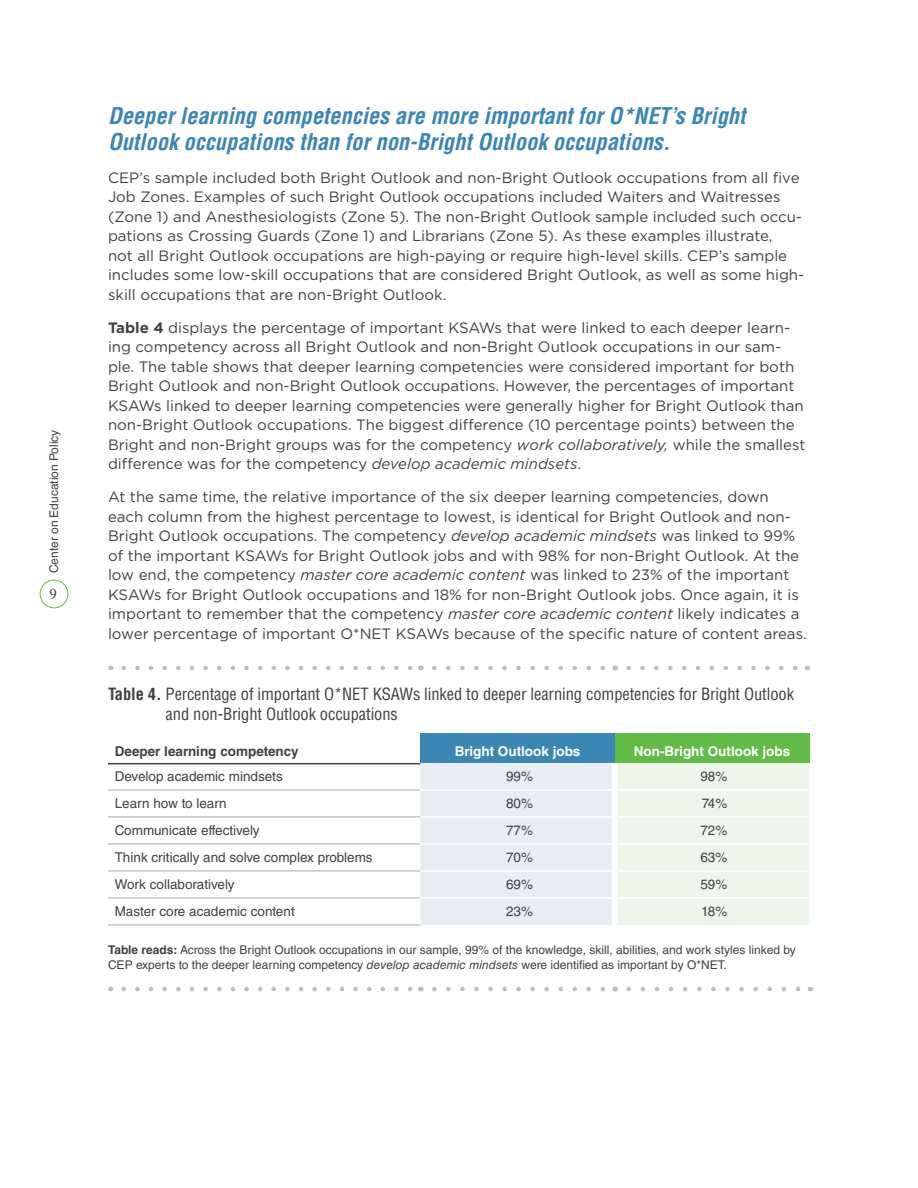
<style>
.page{position:relative;width:918px;height:1188px;background:#fff}
.page>*{position:absolute;margin:0;border:0;box-sizing:border-box;transform-origin:0 0}
.t1{font:italic 700 condensed 22.5px/25.5px "Helvetica LT Std";color:#3c86b4}
.t2{font:condensed 16.5px/19.5px "Helvetica LT Std";letter-spacing:-.005em;color:#414042}
.t3{font:15px/19.5px "Gotham";color:#414042}
.t4{font:15px "Times New Roman";color:#414042}
.t5{font:13.5px "Helvetica LT Std";color:#414042}
.t6{font:700 13.5px "Helvetica LT Std";color:#fff}
.t7{font:700 13.5px "Helvetica LT Std";color:#414042}
.t8{font:12px/15px "Helvetica LT Std";color:#414042}
.s1{font-weight:700}
.s2{font-style:italic}
</style>
<div class="page">
<div style="left:40px;top:580px;width:28px;height:28px;border:1px solid #62bb46;border-radius:50%"></div>
<div style="left:420px;top:733px;width:195px;height:30px;background:#3c86b4"></div>
<div style="left:615px;top:733px;width:194px;height:30px;background:#62bb46"></div>
<svg style="left:420px;top:763px;width:389px;height:162px;background:#eaf1ed"></svg>
<div style="left:612px;top:763px;width:6px;height:26px;background:#fff"></div>
<div style="left:612px;top:791px;width:6px;height:25px;background:#fff"></div>
<div style="left:612px;top:818px;width:6px;height:25px;background:#fff"></div>
<div style="left:612px;top:845px;width:6px;height:25px;background:#fff"></div>
<div style="left:612px;top:872px;width:6px;height:25px;background:#fff"></div>
<div style="left:612px;top:899px;width:6px;height:26px;background:#fff"></div>
<hr style="left:108px;top:790px;width:312px;height:1px;background:#a7a9ac">
<hr style="left:108px;top:817px;width:312px;height:1px;background:#a7a9ac">
<hr style="left:108px;top:844px;width:312px;height:1px;background:#a7a9ac">
<hr style="left:108px;top:871px;width:312px;height:1px;background:#a7a9ac">
<hr style="left:108px;top:898px;width:312px;height:1px;background:#a7a9ac">
<hr style="left:420px;top:789px;width:195px;height:2px;background:#fff">
<hr style="left:615px;top:789px;width:194px;height:2px;background:#fff">
<hr style="left:420px;top:816px;width:195px;height:2px;background:#fff">
<hr style="left:615px;top:816px;width:194px;height:2px;background:#fff">
<hr style="left:420px;top:843px;width:195px;height:2px;background:#fff">
<hr style="left:615px;top:843px;width:194px;height:2px;background:#fff">
<hr style="left:420px;top:870px;width:195px;height:2px;background:#fff">
<hr style="left:615px;top:870px;width:194px;height:2px;background:#fff">
<hr style="left:420px;top:897px;width:195px;height:2px;background:#fff">
<hr style="left:615px;top:897px;width:194px;height:2px;background:#fff">
<svg style="left:124px;top:666px;width:289px;height:4px"></svg>
<svg style="left:434px;top:666px;width:171px;height:4px"></svg>
<svg style="left:629px;top:666px;width:169px;height:4px"></svg>
<svg style="left:124px;top:987px;width:289px;height:4px"></svg>
<svg style="left:434px;top:987px;width:171px;height:4px"></svg>
<svg style="left:629px;top:987px;width:171px;height:4px"></svg>
<hr style="left:108px;top:925px;width:312px;height:1px;background:#a7a9ac">
<hr style="left:108px;top:763px;width:312px;height:1px;background:#414042">
<p class="t8" style="left:47px;top:573px;width:145px;rotate:-90deg">Center on Education Policy</p>
<p class="t4" style="left:50px;top:584px;width:9px">9</p>
<h1 class="t1" style="left:108px;top:103px;width:639px">Deeper learning competencies are more important for O*NET’s Bright<br>Outlook occupations than for non-Bright Outlook occupations.</h1>
<p class="t3" style="left:108px;top:168px;width:698px">CEP’s sample included both Bright Outlook and non-Bright Outlook occupations from all five Job Zones. Examples of such Bright Outlook occupations included Waiters and Waitresses (Zone 1) and Anesthesiologists (Zone 5). The non-Bright Outlook sample included such occu&shy;pations as Crossing Guards (Zone 1) and Librarians (Zone 5). As these examples illustrate,<br>not all Bright Outlook occupations are high-paying or require high-level skills. CEP’s sample includes some low-skill occupations that are considered Bright Outlook, as well as some high&shy;skill occupations that are non-Bright Outlook.</p>
<p class="t3" style="left:108px;top:318px;width:699px"><span class="s1">Table 4</span> displays the percentage of important KSAWs that were linked to each deeper learn&shy;ing competency across all Bright Outlook and non-Bright Outlook occupations in our sam&shy;ple. The table shows that deeper learning competencies were considered important for both Bright Outlook and non-Bright Outlook occupations. However, the percentages of important KSAWs linked to deeper learning competencies were generally higher for Bright Outlook than non-Bright Outlook occupations. The biggest difference (10 percentage points) between the Bright and non-Bright groups was for the competency <span class="s2">work collaboratively,</span> while the smallest difference was for the competency <span class="s2">develop academic mindsets</span>.</p>
<p class="t3" style="left:108px;top:487px;width:700px">At the same time, the relative importance of the six deeper learning competencies, down each column from the highest percentage to lowest, is identical for Bright Outlook and non-Bright Outlook occupations. The competency <span class="s2">develop academic mindsets</span> was linked to 99% of the important KSAWs for Bright Outlook jobs and with 98% for non-Bright Outlook. At the low end, the competency <span class="s2">master core academic content</span> was linked to 23% of the important KSAWs for Bright Outlook occupations and 18% for non-Bright Outlook jobs. Once again, it is important to remember that the competency <span class="s2">master core academic content</span> likely indicates a lower percentage of important O*NET KSAWs because of the specific nature of content areas.</p>
<p class="t2" style="left:166px;top:684px;width:630px;text-indent:-58px"><span class="s1">Table 4.</span> Percentage of important O*NET KSAWs linked to deeper learning competencies for Bright Outlook and non-Bright Outlook occupations</p>
<p class="t7" style="left:115px;top:743px;width:186px">Deeper learning competency</p>
<p class="t6" style="left:455px;top:743px;width:127px">Bright Outlook jobs</p>
<p class="t6" style="left:634px;top:743px;width:158px">Non-Bright Outlook jobs</p>
<p class="t5" style="left:115px;top:769px;width:170px">Develop academic mindsets</p>
<p class="t5" style="left:506px;top:769px;width:29px">99%</p>
<p class="t5" style="left:700px;top:769px;width:29px">98%</p>
<p class="t5" style="left:115px;top:796px;width:114px">Learn how to learn</p>
<p class="t5" style="left:506px;top:796px;width:29px">80%</p>
<p class="t5" style="left:702px;top:796px;width:27px">74%</p>
<p class="t5" style="left:115px;top:823px;width:146px">Communicate effectively</p>
<p class="t5" style="left:506px;top:823px;width:29px">77%</p>
<p class="t5" style="left:700px;top:823px;width:29px">72%</p>
<p class="t5" style="left:115px;top:850px;width:259px">Think critically and solve complex problems</p>
<p class="t5" style="left:506px;top:850px;width:29px">70%</p>
<p class="t5" style="left:700px;top:850px;width:29px">63%</p>
<p class="t5" style="left:115px;top:877px;width:121px">Work collaboratively</p>
<p class="t5" style="left:506px;top:877px;width:29px">69%</p>
<p class="t5" style="left:700px;top:877px;width:29px">59%</p>
<p class="t5" style="left:115px;top:904px;width:182px">Master core academic content</p>
<p class="t5" style="left:506px;top:904px;width:29px">23%</p>
<p class="t5" style="left:701px;top:904px;width:28px">18%</p>
<p class="t8" style="left:108px;top:942px;width:689px"><span class="s1">Table reads:</span> Across the Bright Outlook occupations in our sample, 99% of the knowledge, skill, abilities, and work styles linked by<br>CEP experts to the deeper learning competency <span class="s2">develop academic mindsets</span> were identified as important by O*NET.</p>
</div>
